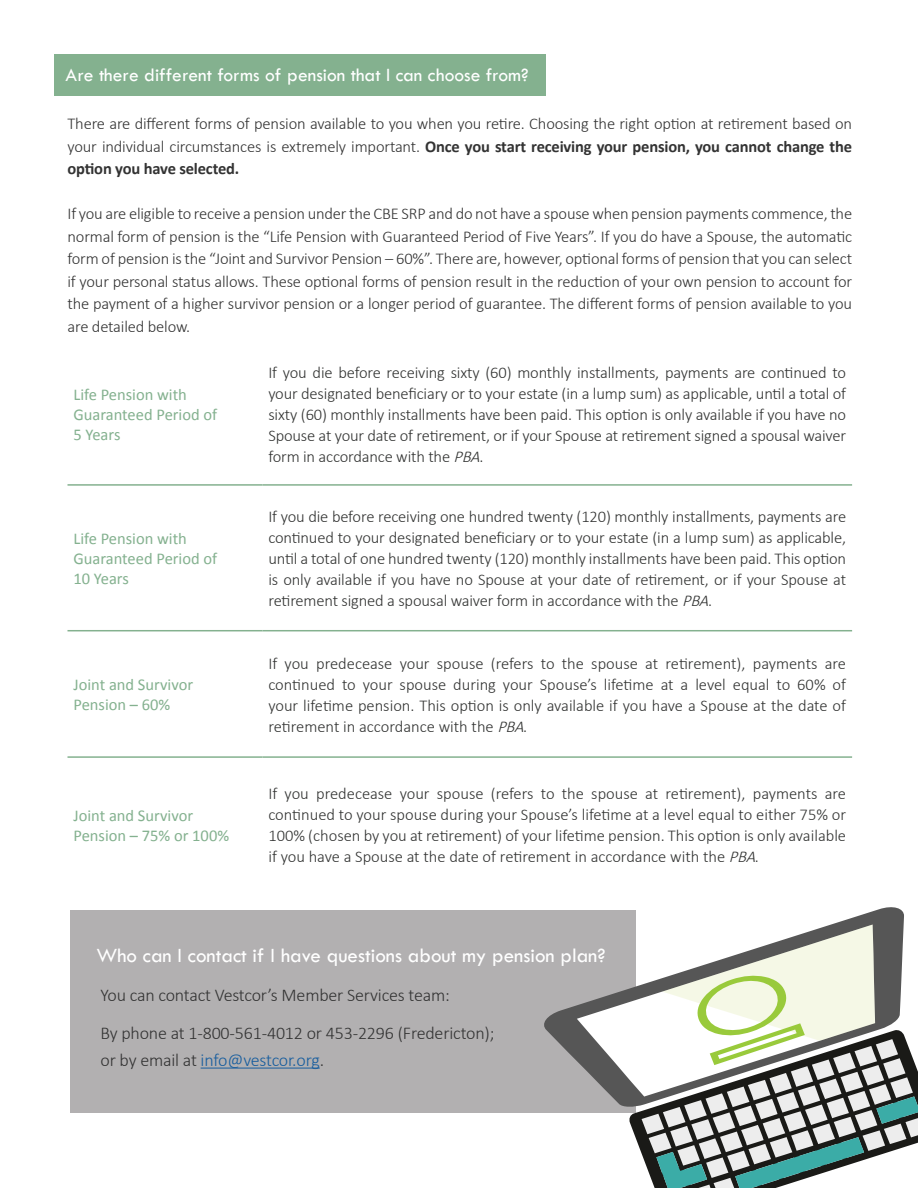
<style>
.page{position:relative;width:918px;height:1188px;background:#fff}
.page>*{position:absolute;margin:0;border:0;box-sizing:border-box;transform-origin:0 0}
.t1{font:21px "Tw Cen";color:#fff}
.t2{font:19.5px "Tw Cen";color:#fff}
.t3{font:300 18px/37.5px "Calibri";letter-spacing:-.01em;color:#333}
.t4{font:300 18px "Calibri";letter-spacing:-.015em;color:#175d9e}
.t5{font:300 16.5px/21px "Calibri";letter-spacing:-.01em;color:#323332;text-align:justify}
.t6{font:300 16.5px/22.5px "Calibri";letter-spacing:-.01em;color:#333;text-align:justify}
.t7{font:16.5px "Calibri";color:#84b18f}
.s1{font-weight:700}
.s2{font-style:italic}
.s3{color:#333}
</style>
<div class="page">
<hr style="left:68px;top:484px;width:194px;height:2px;background:#84b18f">
<hr style="left:262px;top:484px;width:590px;height:2px;background:#84b18f">
<hr style="left:68px;top:630px;width:194px;height:1px;background:#84b18f">
<hr style="left:262px;top:630px;width:590px;height:1px;background:#84b18f">
<hr style="left:68px;top:756px;width:194px;height:2px;background:#84b18f">
<hr style="left:262px;top:756px;width:590px;height:2px;background:#84b18f">
<div style="left:70px;top:910px;width:566px;height:202px;background:#b2b0b1"></div>
<hr style="left:201px;top:1068px;width:119px;height:1px;background:#175d9e">
<svg style="left:544px;top:907px;width:360px;height:200px"></svg>
<svg style="left:577px;top:925px;width:65px;height:172px"></svg>
<svg style="left:628px;top:1029px;width:14px;height:126px"></svg>
<svg style="left:642px;top:925px;width:276px;height:263px"></svg>
<div style="left:54px;top:54px;width:491px;height:41px;background:#84b18f"></div>
<p class="t2" style="left:66px;top:63px;width:465px">Are there different forms of pension that I can choose from?</p>
<p class="t6" style="left:68px;top:112px;width:786px">There are different forms of pension available to you when you retire. Choosing the right option at retirement based on your individual circumstances is extremely important. <span class="s1">Once you start receiving your pension, you cannot change the option you have selected.</span></p>
<p class="t6" style="left:68px;top:202px;width:786px">If you are eligible to receive a pension under the CBE SRP and do not have a spouse when pension payments commence, the normal form of pension is the “Life Pension with Guaranteed Period of Five Years”. If you do have a Spouse, the automatic form of pension is the “Joint and Survivor Pension – 60%”. There are, however, optional forms of pension that you can select if your personal status allows. These optional forms of pension result in the reduction of your own pension to account for the payment of a higher survivor pension or a longer period of guarantee. The different forms of pension available to you are detailed below.</p>
<p class="t7" style="left:74px;top:384px;width:115px">Life Pension with</p>
<p class="t7" style="left:74px;top:404px;width:145px">Guaranteed Period of</p>
<p class="t7" style="left:74px;top:424px;width:48px">5 Years</p>
<p class="t7" style="left:74px;top:528px;width:115px">Life Pension with</p>
<p class="t7" style="left:74px;top:548px;width:145px">Guaranteed Period of</p>
<p class="t7" style="left:74px;top:568px;width:57px">10 Years</p>
<p class="t7" style="left:74px;top:674px;width:121px">Joint and Survivor</p>
<p class="t7" style="left:74px;top:694px;width:98px">Pension – 60%</p>
<p class="t7" style="left:74px;top:805px;width:121px">Joint and Survivor</p>
<p class="t7" style="left:74px;top:825px;width:157px">Pension – 75% or 100%</p>
<p class="t5" style="left:268px;top:362px;width:579px">If you die before receiving sixty (60) monthly installments, payments are continued to your designated beneficiary or to your estate (in a lump sum) as applicable, until a total of sixty (60) monthly installments have been paid. This option is only available if you have no Spouse at your date of retirement, or if your Spouse at retirement signed a spousal waiver form in accordance with the <span class="s2">PBA</span>.</p>
<p class="t5" style="left:268px;top:506px;width:579px">If you die before receiving one hundred twenty (120) monthly installments, payments are continued to your designated beneficiary or to your estate (in a lump sum) as applicable, until a total of one hundred twenty (120) monthly installments have been paid. This option is only available if you have no Spouse at your date of retirement, or if your Spouse at retirement signed a spousal waiver form in accordance with the <span class="s2">PBA</span>.</p>
<p class="t5" style="left:268px;top:652px;width:579px">If you predecease your spouse (refers to the spouse at retirement), payments are continued to your spouse during your Spouse’s lifetime at a level equal to 60% of your lifetime pension. This option is only available if you have a Spouse at the date of retirement in accordance with the <span class="s2">PBA</span>.</p>
<p class="t5" style="left:268px;top:783px;width:579px">If you predecease your spouse (refers to the spouse at retirement), payments are continued to your spouse during your Spouse’s lifetime at a level equal to either 75% or 100% (chosen by you at retirement) of your lifetime pension. This option is only available if you have a Spouse at the date of retirement in accordance with the <span class="s2">PBA</span>.</p>
<p class="t1" style="left:96px;top:943px;width:511px">Who can I contact if I have questions about my pension plan?</p>
<p class="t3" style="left:100px;top:976px;width:396px">You can contact Vestcor’s Member Services team:<br>By phone at 1-800-561-4012 or 453-2296 (Fredericton);</p>
<p class="t4" style="left:100px;top:1049px;width:225px"><span class="s3">or by email at</span> info@vestcor.org<span class="s3">.</span></p>
</div>
